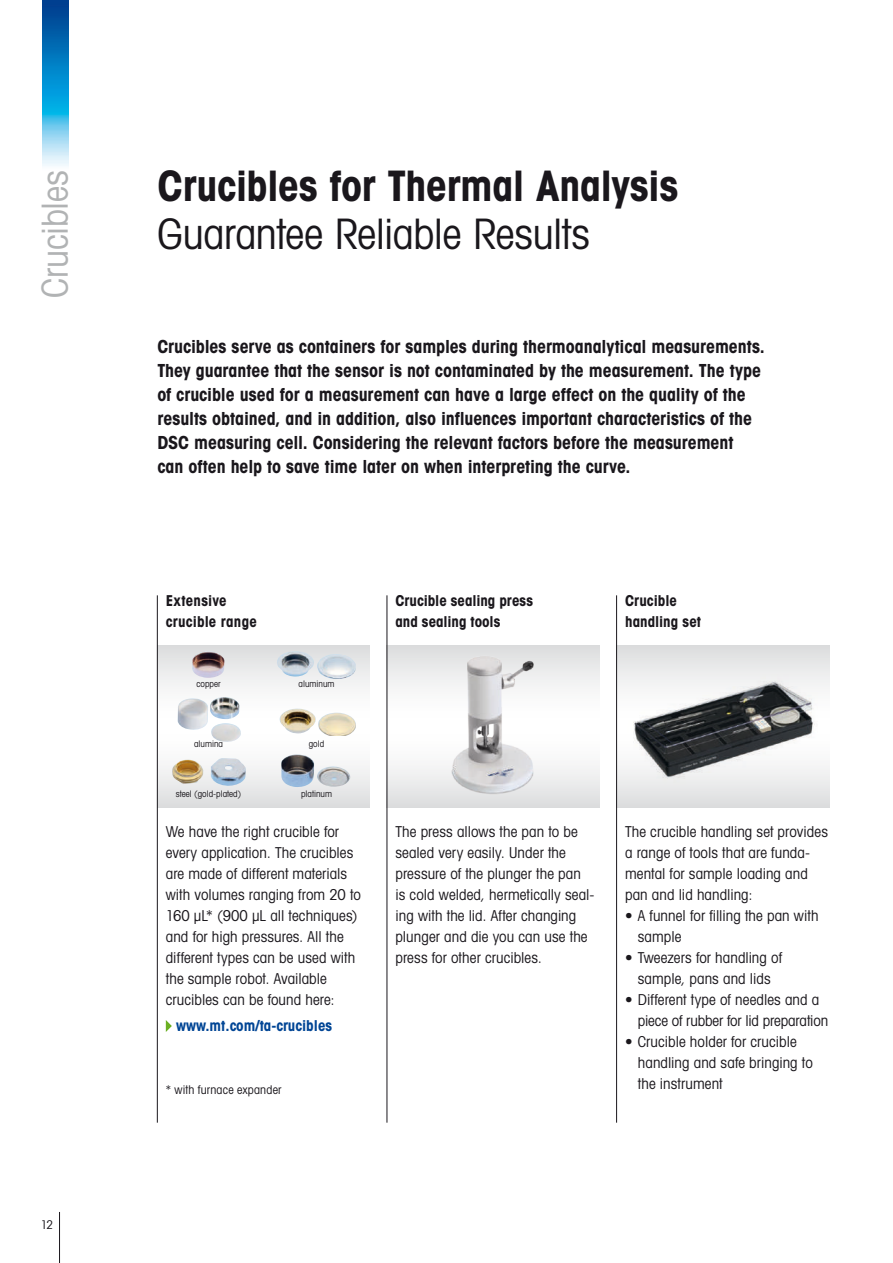
<style>
.page{position:relative;width:893px;height:1263px;background:#fff}
.page>*{position:absolute;margin:0;border:0;box-sizing:border-box;transform-origin:0 0}
.t1{font:42px "Avant Gardefor MT Bd";letter-spacing:-.01em;color:#1a171c}
.t2{font:42px "Avant Gardefor MT Bk";letter-spacing:-.01em;color:#1a171c}
.t3{font:36px "Avant Gardefor MT Bk";letter-spacing:-.005em;color:#b1b3b4}
.t4{font:18px/24px "Avant Gardefor MT Bd";letter-spacing:-.005em;color:#1a171c}
.t5{font:15px/21px "Avant Gardefor MT Bk";letter-spacing:.005em;color:#1a171c}
.t6{font:15px/21px "Avant Gardefor MT Bd";letter-spacing:.005em;color:#1a171c}
.t7{font:15px "Avant Gardefor MT Bd";color:#004595}
.t8{font:12px "Avant Gardefor MT Bk";letter-spacing:.015em;color:#1a171c}
.t9{font:9px "Avant Gardefor MT Bk";color:#1a171c}
</style>
<div class="page">
<div style="left:617px;top:646px;width:212px;height:161px;background:#e2e2e3"></div>
<img style="left:617px;top:669px;width:212px;height:124px">
<svg style="left:388px;top:646px;width:212px;height:161px"></svg>
<img style="left:451px;top:655px;width:83px;height:152px">
<svg style="left:158px;top:646px;width:212px;height:161px"></svg>
<img style="left:172px;top:758px;width:74px;height:29px">
<img style="left:192px;top:651px;width:33px;height:27px">
<img style="left:177px;top:697px;width:65px;height:47px">
<img style="left:277px;top:651px;width:79px;height:29px">
<img style="left:281px;top:754px;width:69px;height:34px">
<img style="left:276px;top:709px;width:80px;height:27px">
<hr style="left:59px;top:1212px;width:1px;height:51px;background:#1a171c">
<img style="left:43px;top:0;width:25px;height:166px">
<svg style="left:166px;top:1020px;width:6px;height:12px"></svg>
<hr style="left:387px;top:595px;width:1px;height:528px;background:#1a171c">
<hr style="left:616px;top:595px;width:1px;height:528px;background:#1a171c">
<hr style="left:157px;top:595px;width:1px;height:528px;background:#1a171c">
<h2 class="t3" style="left:33px;top:298px;width:130px;rotate:-90deg">Crucibles</h2>
<p class="t8" style="left:41px;top:1217px;width:14px">12</p>
<h1 class="t1" style="left:158px;top:158px;width:522px">Crucibles for Thermal Analysis</h1>
<h1 class="t2" style="left:158px;top:207px;width:434px">Guarantee Reliable Results</h1>
<p class="t4" style="left:157px;top:334px;width:609px">Crucibles serve as containers for samples during thermoanalytical measurements.<br>They guarantee that the sensor is not contaminated by the measurement. The type of crucible used for a measurement can have a large effect on the quality of the results obtained, and in addition, also influences important characteristics of the DSC measuring cell. Considering the relevant factors before the measurement<br>can often help to save time later on when interpreting the curve.</p>
<p class="t6" style="left:166px;top:590px;width:93px">Extensive crucible range</p>
<p class="t9" style="left:197px;top:679px;width:25px">copper</p>
<p class="t9" style="left:299px;top:679px;width:37px">aluminum</p>
<p class="t9" style="left:194px;top:739px;width:30px">alumina</p>
<p class="t9" style="left:309px;top:739px;width:17px">gold</p>
<p class="t9" style="left:176px;top:788px;width:67px">steel (gold-plated)</p>
<p class="t9" style="left:301px;top:788px;width:32px">platinum</p>
<p class="t5" style="left:166px;top:821px;width:197px">We have the right crucible for every application. The crucibles are made of different materials with volumes ranging from 20 to<br>160 µL* (900 µL all techniques) and for high pressures. All the different types can be used with the sample robot. Available crucibles can be found here:</p>
<p class="t7" style="left:176px;top:1015px;width:158px">www.mt.com/ta-crucibles</p>
<p class="t8" style="left:166px;top:1082px;width:117px">* with furnace expander</p>
<p class="t6" style="left:395px;top:590px;width:139px">Crucible sealing press and sealing tools</p>
<p class="t6" style="left:625px;top:590px;width:78px">Crucible handling set</p>
<p class="t5" style="left:395px;top:821px;width:201px">The press allows the pan to be sealed very easily. Under the pressure of the plunger the pan is cold welded, hermetically seal&shy;ing with the lid. After changing plunger and die you can use the press for other crucibles.</p>
<p class="t5" style="left:625px;top:821px;width:204px">The crucible handling set provides a range of tools that are funda&shy;mental for sample loading and pan and lid handling:</p>
<p class="t5" style="left:638px;top:905px;width:182px;text-indent:-13px">• A funnel for filling the pan with sample</p>
<p class="t5" style="left:625px;top:947px;width:158px;text-align:center">• Tweezers for handling of sample, pans and lids</p>
<p class="t5" style="left:638px;top:989px;width:192px;text-indent:-13px">• Different type of needles and a piece of rubber for lid preparation</p>
<p class="t5" style="left:638px;top:1031px;width:177px;text-indent:-13px">• Crucible holder for crucible handling and safe bringing to the instrument</p>
</div>
